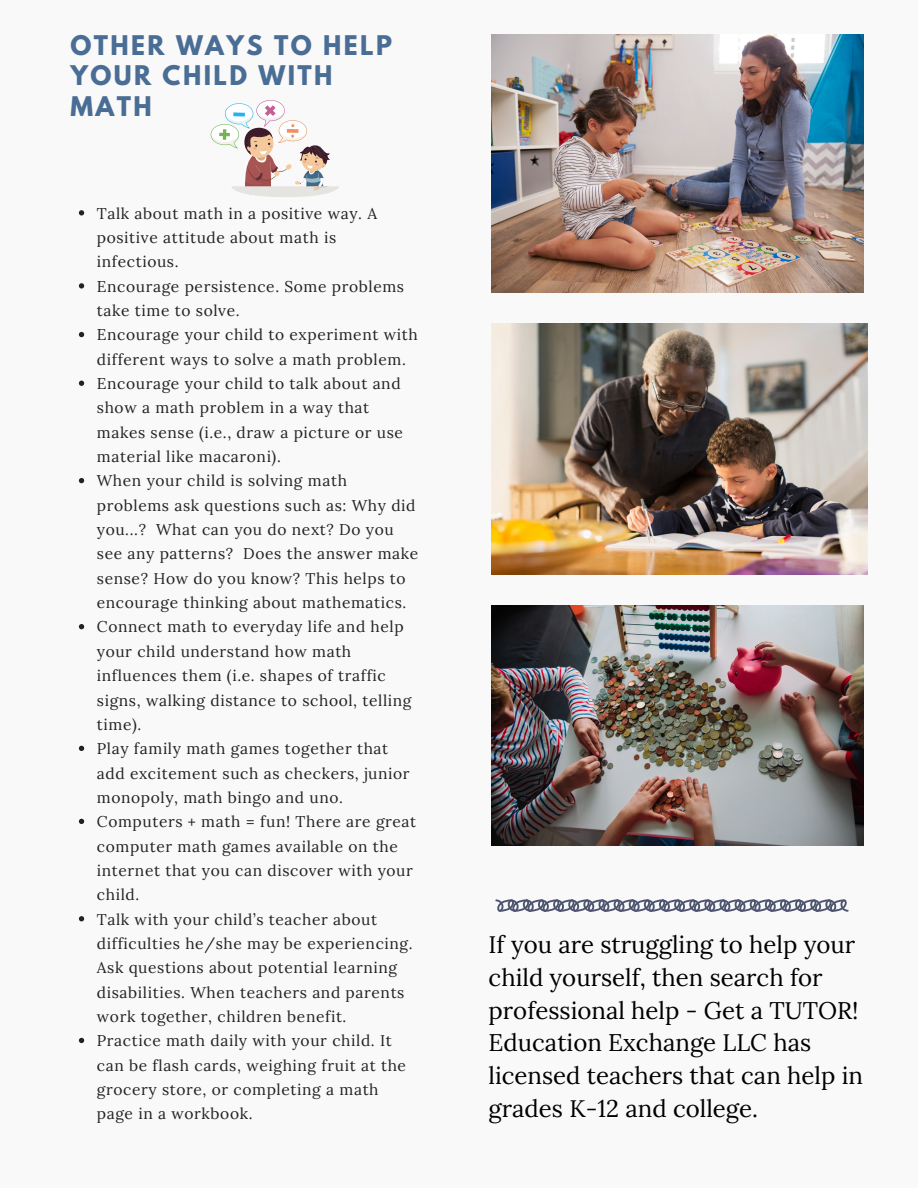
<style>
.page{position:relative;width:918px;height:1188px;background:#f9f9f9}
.page>*{position:absolute;margin:0;border:0;box-sizing:border-box;transform-origin:0 0}
.t1{font:24px/32.7px "Lora";color:#000}
.t2{font:700 24px/30.8px "League Spartan";letter-spacing:.1em;color:#496d94}
.t3{font:15.6px/24.3px "Lora";letter-spacing:.04em;color:#222}
</style>
<div class="page">
<svg style="left:79px;top:210px;width:5px;height:6px"></svg>
<svg style="left:79px;top:283px;width:5px;height:6px"></svg>
<svg style="left:79px;top:332px;width:5px;height:5px"></svg>
<svg style="left:79px;top:381px;width:5px;height:5px"></svg>
<svg style="left:79px;top:478px;width:5px;height:5px"></svg>
<svg style="left:79px;top:624px;width:5px;height:5px"></svg>
<svg style="left:79px;top:746px;width:5px;height:5px"></svg>
<svg style="left:79px;top:819px;width:5px;height:5px"></svg>
<svg style="left:79px;top:916px;width:5px;height:5px"></svg>
<svg style="left:79px;top:1038px;width:5px;height:5px"></svg>
<img style="left:492px;top:35px;width:372px;height:257px">
<svg style="left:211px;top:100px;width:128px;height:97px"></svg>
<svg style="left:287px;top:129px;width:12px;height:4px"></svg>
<img style="left:492px;top:323px;width:375px;height:251px">
<img style="left:492px;top:606px;width:372px;height:239px">
<svg style="left:495px;top:899px;width:354px;height:13px"></svg>
<h1 class="t2" style="left:70px;top:33px;width:323px">OTHER WAYS TO HELP<br>YOUR CHILD WITH<br>MATH</h1>
<p class="t3" style="left:97px;top:201px;width:323px">Talk about math in a positive way. A positive attitude about math is infectious.<br>Encourage persistence. Some problems take time to solve.<br>Encourage your child to experiment with different ways to solve a math problem.<br>Encourage your child to talk about and show a math problem in a way that makes sense (i.e., draw a picture or use material like macaroni).<br>When your child is solving math problems ask questions such as: Why did you...? What can you do next? Do you see any patterns? Does the answer make sense? How do you know? This helps to encourage thinking about mathematics.<br>Connect math to everyday life and help your child understand how math influences them (i.e. shapes of traffic signs, walking distance to school, telling time).<br>Play family math games together that add excitement such as checkers, junior monopoly, math bingo and uno.<br>Computers + math = fun! There are great computer math games available on the internet that you can discover with your child.<br>Talk with your child’s teacher about difficulties he/she may be experiencing.<br>Ask questions about potential learning disabilities. When teachers and parents work together, children benefit.<br>Practice math daily with your child. It can be flash cards, weighing fruit at the grocery store, or completing a math page in a workbook.</p>
<h1 class="t1" style="left:489px;top:928px;width:376px">If you are struggling to help your child yourself, then search for professional help - Get a TUTOR!<br>Education Exchange LLC has licensed teachers that can help in grades K-12 and college.</h1>
</div>
